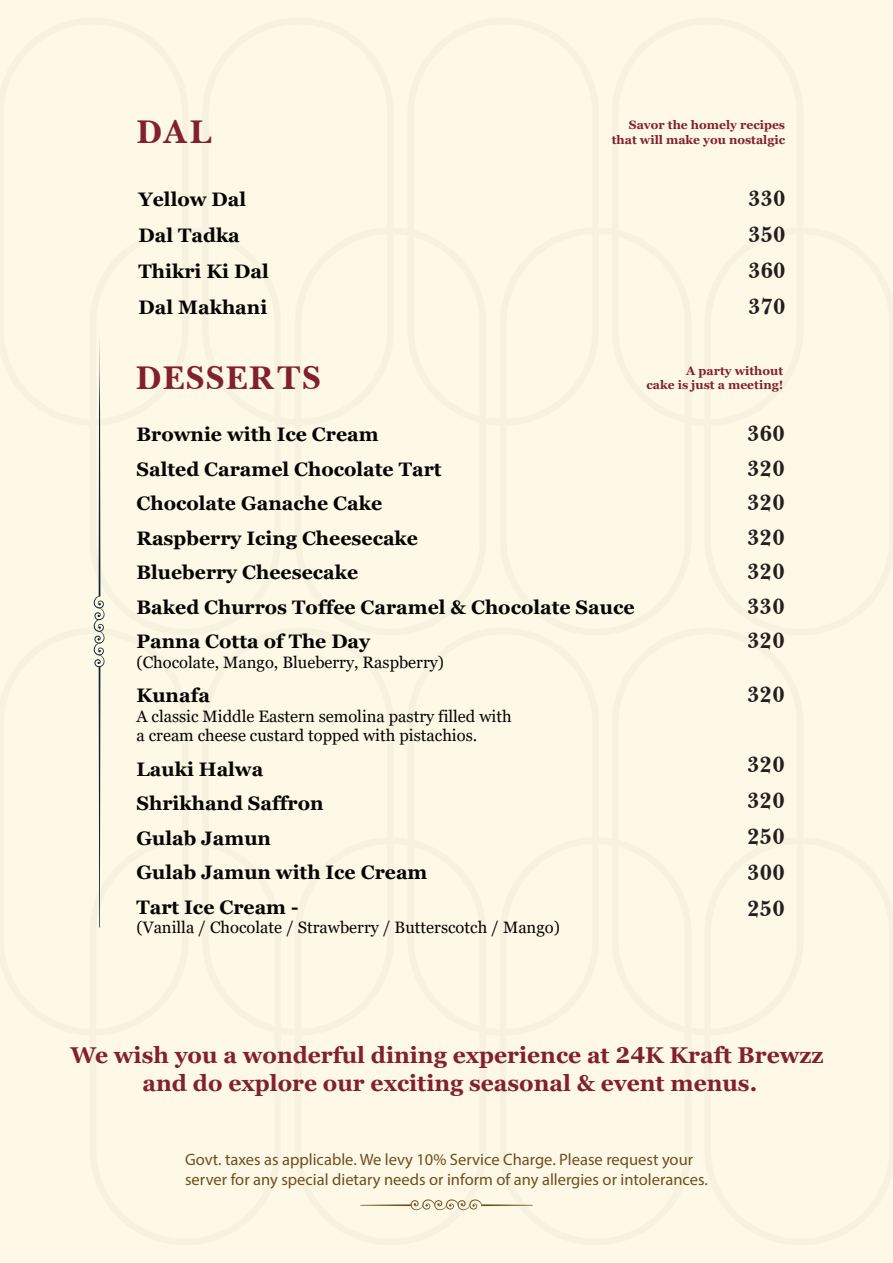
<style>
.page{position:relative;width:893px;height:1263px;background:#fef8e6}
.page>*{position:absolute;margin:0;border:0;box-sizing:border-box;transform-origin:0 0}
.t1{font:700 39px "Baskerville";color:#81212f}
.t2{font:700 22.8px/27.5px "Georgia Pro";color:#81212f;text-align:center}
.t3{font:700 22.5px/36px "Baskerville BT";color:#231f20;text-align:justify}
.t4{font:700 19.5px/34.5px "Georgia";color:#050504}
.t5{font:16.5px/19.5px "Georgia";color:#050504}
.t6{font:16.5px/19.8px "Myriad Pro";color:#6e4f1e}
.t7{font:700 12.15px/14.5px "Georgia Pro";color:#81212f;text-align:right}
</style>
<div class="page">
<svg style="left:93px;top:648px;width:8px;height:189px"></svg>
<hr style="left:99px;top:666px;width:1px;height:261px;background:#0b2534">
<svg style="left:94px;top:340px;width:11px;height:327px"></svg>
<hr style="left:481px;top:1204px;width:52px;height:2px;background:#6e4f1e">
<hr style="left:360px;top:1204px;width:52px;height:2px;background:#6e4f1e">
<svg style="left:411px;top:1199px;width:71px;height:11px"></svg>
<h1 class="t1" style="left:136px;top:112px;width:79px">DAL</h1>
<p class="t4" style="left:139px;top:181px;width:132px;line-height:36px">Yellow Dal<br>Dal Tadka<br>Thikri Ki Dal<br>Dal Makhani</p>
<p class="t7" style="left:612px;top:118px;width:175px">Savor the homely recipes that will make you nostalgic</p>
<p class="t3" style="left:748px;top:180px;width:39px">330<br>350<br>360<br>370</p>
<h1 class="t1" style="left:135px;top:358px;width:188px">DESSERTS</h1>
<p class="t4" style="left:136px;top:417px;width:500px">Brownie with Ice Cream<br>Salted Caramel Chocolate Tart<br>Chocolate Ganache Cake<br>Raspberry Icing Cheesecake<br>Blueberry Cheesecake<br>Baked Churros Toffee Caramel &amp; Chocolate Sauce<br>Panna Cotta of The Day</p>
<p class="t5" style="left:136px;top:652px;width:309px">(Chocolate, Mango, Blueberry, Raspberry)</p>
<p class="t4" style="left:136px;top:678px;width:75px">Kunafa</p>
<p class="t5" style="left:136px;top:706px;width:377px">A classic Middle Eastern semolina pastry filled with a cream cheese custard topped with pistachios.</p>
<p class="t4" style="left:136px;top:752px;width:292px">Lauki Halwa<br>Shrikhand Saffron<br>Gulab Jamun<br>Gulab Jamun with Ice Cream<br>Tart Ice Cream -</p>
<p class="t5" style="left:136px;top:918px;width:425px">(Vanilla / Chocolate / Strawberry / Butterscotch / Mango)</p>
<p class="t7" style="left:646px;top:364px;width:138px">A party without<br>cake is just a meeting!</p>
<p class="t3" style="left:747px;top:416px;width:39px;line-height:34.5px">360<br>320<br>320<br>320<br>320<br>330<br>320</p>
<p class="t3" style="left:747px;top:676px;width:39px">320</p>
<p class="t3" style="left:747px;top:746px;width:39px">320<br>320<br>250<br>300<br>250</p>
<p class="t2" style="left:71px;top:1042px;width:754px">We wish you a wonderful dining experience at 24K Kraft Brewzz and do explore our exciting seasonal &amp; event menus.</p>
<p class="t6" style="left:185px;top:1149px;width:524px">Govt. taxes as applicable. We levy 10% Service Charge. Please request your server for any special dietary needs or inform of any allergies or intolerances.</p>
</div>
